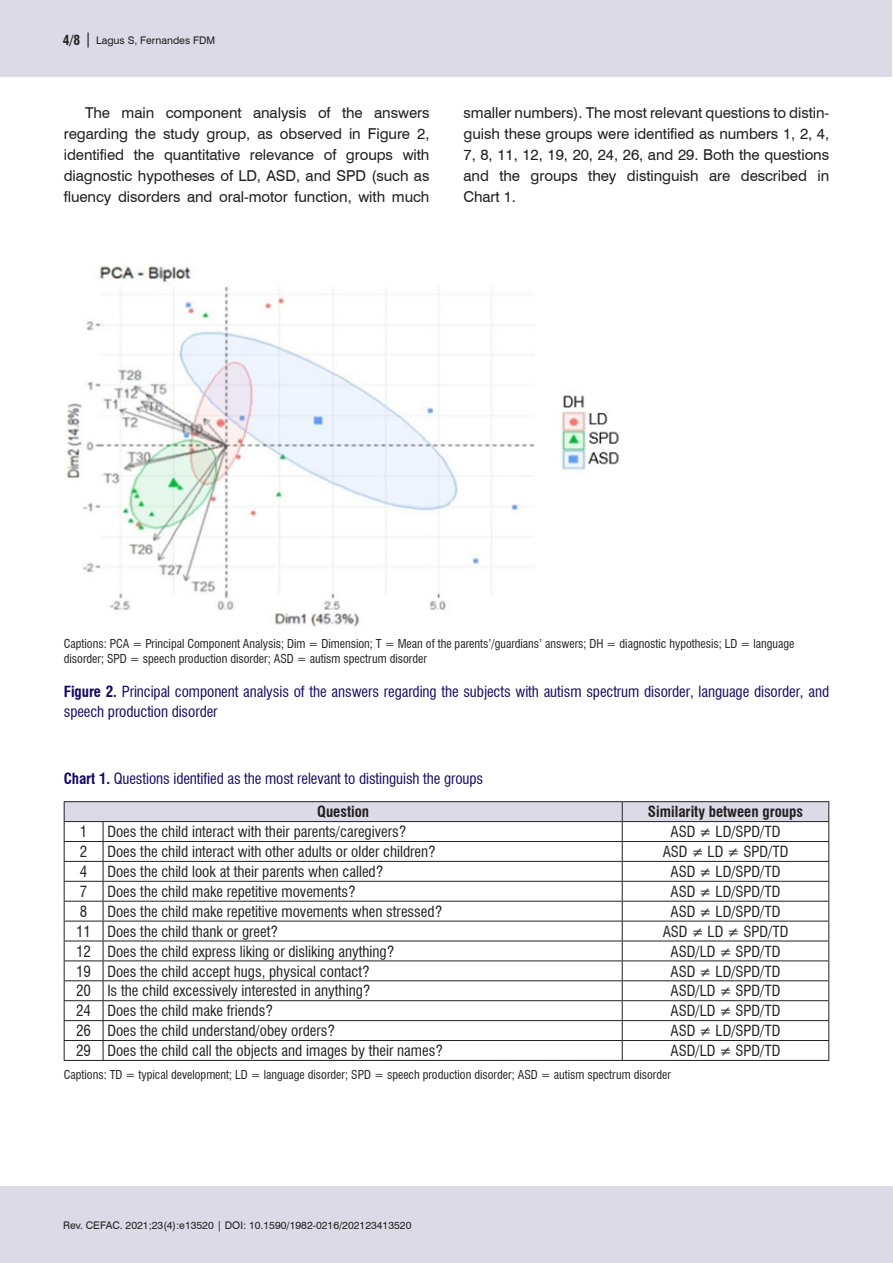
<style>
.page{position:relative;width:893px;height:1263px;background:#fff}
.page>*{position:absolute;margin:0;border:0;box-sizing:border-box;transform-origin:0 0}
.Texto_tabelas{font:condensed 15px "Swiss 721 BT";color:#231f20}
.Corpo_do_texto_INGL{font:15px/21px "Swiss 721 BT";letter-spacing:-.005em;color:#231f20;text-align:justify}
.Titulo_tabelas_e_gr{font:condensed 15px/19.5px "Swiss 721 BT";letter-spacing:-.005em;color:#18085f}
.Texto_tabelas-2{font:700 condensed 15px "Swiss 721 BT";color:#231f20}
.Legendas{font:condensed 12px/14.4px "Swiss 721 BT";color:#231f20}
.t1{font:10.5px "Swiss 721 BT";color:#231f20}
.s1{font-weight:700;font-stretch:condensed;font-size:13.5px}
.s2{font-size:15px}
.s3{font-weight:700}
</style>
<div class="page">
<div style="left:0;top:1186px;width:892px;height:77px;background:#dcdae7"></div>
<div style="left:0;top:0;width:892px;height:77px;background:#dcdae7"></div>
<img style="left:66px;top:265px;width:554px;height:362px">
<hr style="left:64px;top:801px;width:39px;height:1px;background:#231f20">
<hr style="left:103px;top:801px;width:519px;height:1px;background:#231f20">
<hr style="left:622px;top:801px;width:207px;height:1px;background:#231f20">
<svg style="left:64px;top:802px;width:765px;height:258px"></svg>
<hr style="left:64px;top:1060px;width:39px;height:1px;background:#231f20">
<hr style="left:103px;top:1060px;width:519px;height:1px;background:#231f20">
<hr style="left:622px;top:1060px;width:207px;height:1px;background:#231f20">
<p class="t1" style="left:63px;top:34px;width:154px"><span class="s1">4/8</span> <span class="s2">|</span> Lagus S, Fernandes FDM</p>
<p class="Corpo_do_texto_INGL" style="left:64px;top:102px;width:367px;text-indent:21px">The main component analysis of the answers regarding the study group, as observed in Figure 2, identified the quantitative relevance of groups with diagnostic hypotheses of LD, ASD, and SPD (such as fluency disorders and oral-motor function, with much</p>
<p class="Corpo_do_texto_INGL" style="left:463px;top:102px;width:367px">smaller numbers). The most relevant questions to distin&shy;guish these groups were identified as numbers 1, 2, 4, 7, 8, 11, 12, 19, 20, 24, 26, and 29. Both the questions and the groups they distinguish are described in Chart 1.</p>
<p class="Legendas" style="left:64px;top:637px;width:732px">Captions: PCA = Principal Component Analysis; Dim = Dimension; T = Mean of the parents’/guardians’ answers; DH = diagnostic hypothesis; LD = language disorder; SPD = speech production disorder; ASD = autism spectrum disorder</p>
<p class="Titulo_tabelas_e_gr" style="left:64px;top:682px;width:767px"><span class="s3">Figure 2.</span> Principal component analysis of the answers regarding the subjects with autism spectrum disorder, language disorder, and speech production disorder</p>
<p class="Titulo_tabelas_e_gr" style="left:64px;top:769px;width:421px"><span class="s3">Chart 1.</span> Questions identified as the most relevant to distinguish the groups</p>
<p class="Texto_tabelas-2" style="left:317px;top:803px;width:53px">Question</p>
<p class="Texto_tabelas-2" style="left:648px;top:803px;width:157px">Similarity between groups</p>
<p class="Texto_tabelas" style="left:80px;top:823px;width:9px">1</p>
<p class="Texto_tabelas" style="left:107px;top:823px;width:300px">Does the child interact with their parents/caregivers?</p>
<p class="Texto_tabelas" style="left:671px;top:823px;width:111px">ASD ≠ LD/SPD/TD</p>
<p class="Texto_tabelas" style="left:80px;top:843px;width:9px">2</p>
<p class="Texto_tabelas" style="left:107px;top:843px;width:330px">Does the child interact with other adults or older children?</p>
<p class="Texto_tabelas" style="left:663px;top:843px;width:127px">ASD ≠ LD ≠ SPD/TD</p>
<p class="Texto_tabelas" style="left:80px;top:862px;width:9px">4</p>
<p class="Texto_tabelas" style="left:107px;top:862px;width:277px">Does the child look at their parents when called?</p>
<p class="Texto_tabelas" style="left:671px;top:862px;width:111px">ASD ≠ LD/SPD/TD</p>
<p class="Texto_tabelas" style="left:80px;top:882px;width:9px">7</p>
<p class="Texto_tabelas" style="left:107px;top:882px;width:250px">Does the child make repetitive movements?</p>
<p class="Texto_tabelas" style="left:671px;top:882px;width:111px">ASD ≠ LD/SPD/TD</p>
<p class="Texto_tabelas" style="left:80px;top:902px;width:9px">8</p>
<p class="Texto_tabelas" style="left:107px;top:902px;width:336px">Does the child make repetitive movements when stressed?</p>
<p class="Texto_tabelas" style="left:671px;top:902px;width:111px">ASD ≠ LD/SPD/TD</p>
<p class="Texto_tabelas" style="left:76px;top:922px;width:16px">11</p>
<p class="Texto_tabelas" style="left:107px;top:922px;width:172px">Does the child thank or greet?</p>
<p class="Texto_tabelas" style="left:663px;top:922px;width:127px">ASD ≠ LD ≠ SPD/TD</p>
<p class="Texto_tabelas" style="left:76px;top:942px;width:16px">12</p>
<p class="Texto_tabelas" style="left:107px;top:942px;width:288px">Does the child express liking or disliking anything?</p>
<p class="Texto_tabelas" style="left:671px;top:942px;width:111px">ASD/LD ≠ SPD/TD</p>
<p class="Texto_tabelas" style="left:76px;top:962px;width:16px">19</p>
<p class="Texto_tabelas" style="left:107px;top:962px;width:264px">Does the child accept hugs, physical contact?</p>
<p class="Texto_tabelas" style="left:671px;top:962px;width:111px">ASD ≠ LD/SPD/TD</p>
<p class="Texto_tabelas" style="left:76px;top:982px;width:16px">20</p>
<p class="Texto_tabelas" style="left:107px;top:982px;width:264px">Is the child excessively interested in anything?</p>
<p class="Texto_tabelas" style="left:671px;top:982px;width:111px">ASD/LD ≠ SPD/TD</p>
<p class="Texto_tabelas" style="left:76px;top:1002px;width:16px">24</p>
<p class="Texto_tabelas" style="left:107px;top:1002px;width:167px">Does the child make friends?</p>
<p class="Texto_tabelas" style="left:671px;top:1002px;width:111px">ASD/LD ≠ SPD/TD</p>
<p class="Texto_tabelas" style="left:76px;top:1022px;width:16px">26</p>
<p class="Texto_tabelas" style="left:107px;top:1022px;width:229px">Does the child understand/obey orders?</p>
<p class="Texto_tabelas" style="left:671px;top:1022px;width:111px">ASD ≠ LD/SPD/TD</p>
<p class="Texto_tabelas" style="left:76px;top:1042px;width:16px">29</p>
<p class="Texto_tabelas" style="left:107px;top:1042px;width:337px">Does the child call the objects and images by their names?</p>
<p class="Texto_tabelas" style="left:671px;top:1042px;width:111px">ASD/LD ≠ SPD/TD</p>
<p class="Legendas" style="left:64px;top:1068px;width:609px">Captions: TD = typical development; LD = language disorder; SPD = speech production disorder; ASD = autism spectrum disorder</p>
<p class="t1" style="left:63px;top:1218px;width:350px">Rev. CEFAC. 2021;23(4):e13520 | DOI: 10.1590/1982-0216/202123413520</p>
</div>
